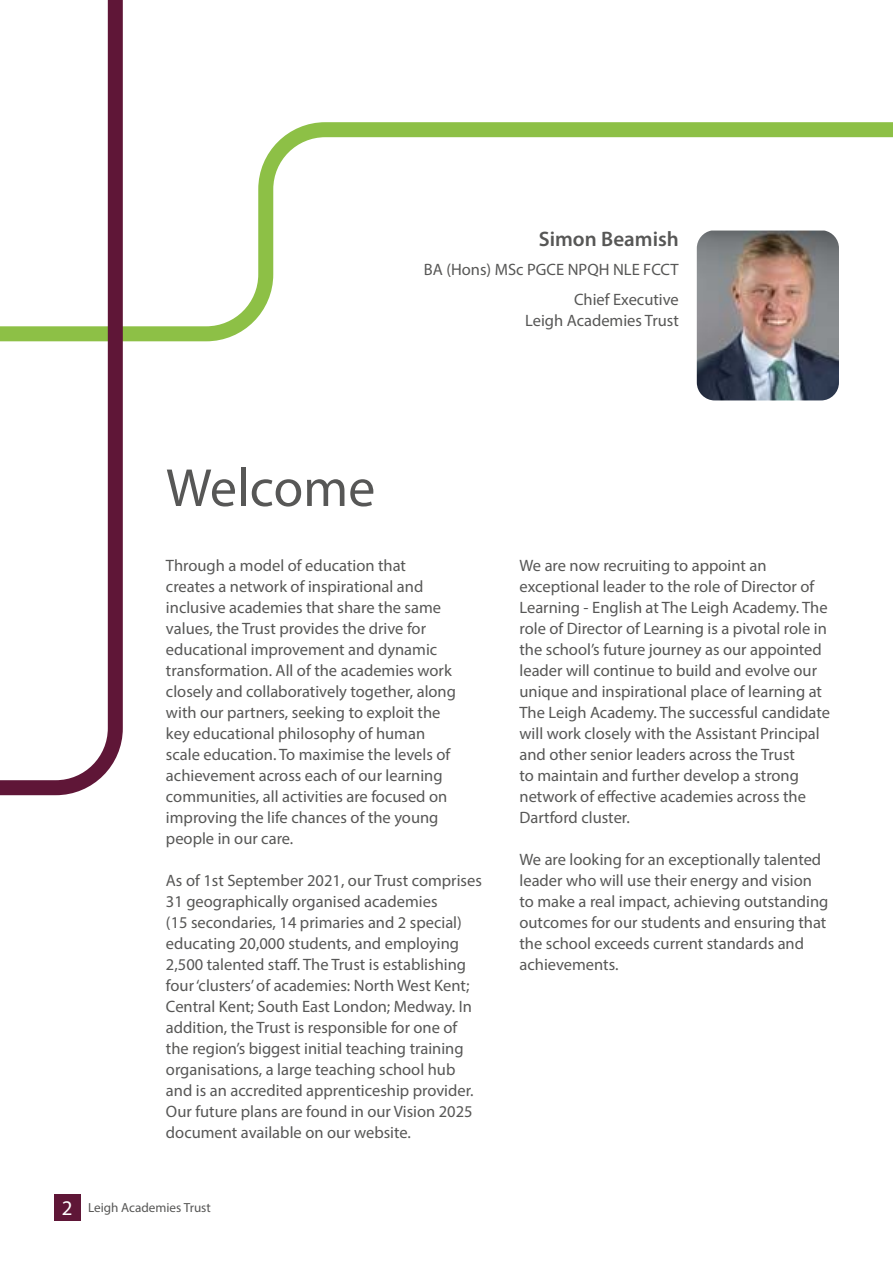
<style>
.page{position:relative;width:893px;height:1263px;background:#fff}
.page>*{position:absolute;margin:0;border:0;box-sizing:border-box;transform-origin:0 0}
.t1{font:54px "Myriad Pro";color:#575756}
.t2{font:600 21px "Myriad Pro";color:#575756}
.t3{font:16.5px/21px "Myriad Pro";color:#575756}
.t4{font:13.2px "Myriad Pro";color:#575756}
.s1{font-size:20.85px;color:#fff}
</style>
<div class="page">
<svg style="left:130px;top:122px;width:763px;height:227px"></svg>
<img style="left:697px;top:231px;width:142px;height:169px">
<div style="left:54px;top:1194px;width:26px;height:27px;background:#5f1637"></div>
<svg style="left:0;top:0;width:130px;height:796px"></svg>
<p class="t2" style="left:539px;top:226px;width:141px">Simon Beamish</p>
<p class="t3" style="left:424px;top:255px;width:256px;line-height:29.5px;text-align:right">BA (Hons) MSc PGCE NPQH NLE FCCT<br>Chief Executive</p>
<p class="t3" style="left:525px;top:310px;width:155px">Leigh Academies Trust</p>
<h1 class="t1" style="left:166px;top:455px;width:211px">Welcome</h1>
<p class="t3" style="left:166px;top:555px;width:292px">Through a model of education that creates a network of inspirational and inclusive academies that share the same values, the Trust provides the drive for educational improvement and dynamic transformation. All of the academies work closely and collaboratively together, along with our partners, seeking to exploit the key educational philosophy of human scale education. To maximise the levels of achievement across each of our learning communities, all activities are focused on improving the life chances of the young people in our care.</p>
<p class="t3" style="left:166px;top:870px;width:317px">As of 1st September 2021, our Trust comprises 31 geographically organised academies<br>(15 secondaries, 14 primaries and 2 special) educating 20,000 students, and employing 2,500 talented staff. The Trust is establishing four ‘clusters’ of academies: North West Kent; Central Kent; South East London; Medway. In addition, the Trust is responsible for one of the region’s biggest initial teaching training organisations, a large teaching school hub and is an accredited apprenticeship provider.<br>Our future plans are found in our Vision 2025 document available on our website.</p>
<p class="t4" style="left:62px;top:1199px;width:151px"><span class="s1">2</span> Leigh Academies Trust</p>
<p class="t3" style="left:519px;top:555px;width:312px">We are now recruiting to appoint an exceptional leader to the role of Director of Learning - English at The Leigh Academy. The role of Director of Learning is a pivotal role in the school’s future journey as our appointed leader will continue to build and evolve our unique and inspirational place of learning at The Leigh Academy. The successful candidate will work closely with the Assistant Principal and other senior leaders across the Trust<br>to maintain and further develop a strong network of effective academies across the Dartford cluster.</p>
<p class="t3" style="left:519px;top:849px;width:310px">We are looking for an exceptionally talented leader who will use their energy and vision to make a real impact, achieving outstanding outcomes for our students and ensuring that the school exceeds current standards and achievements.</p>
</div>
